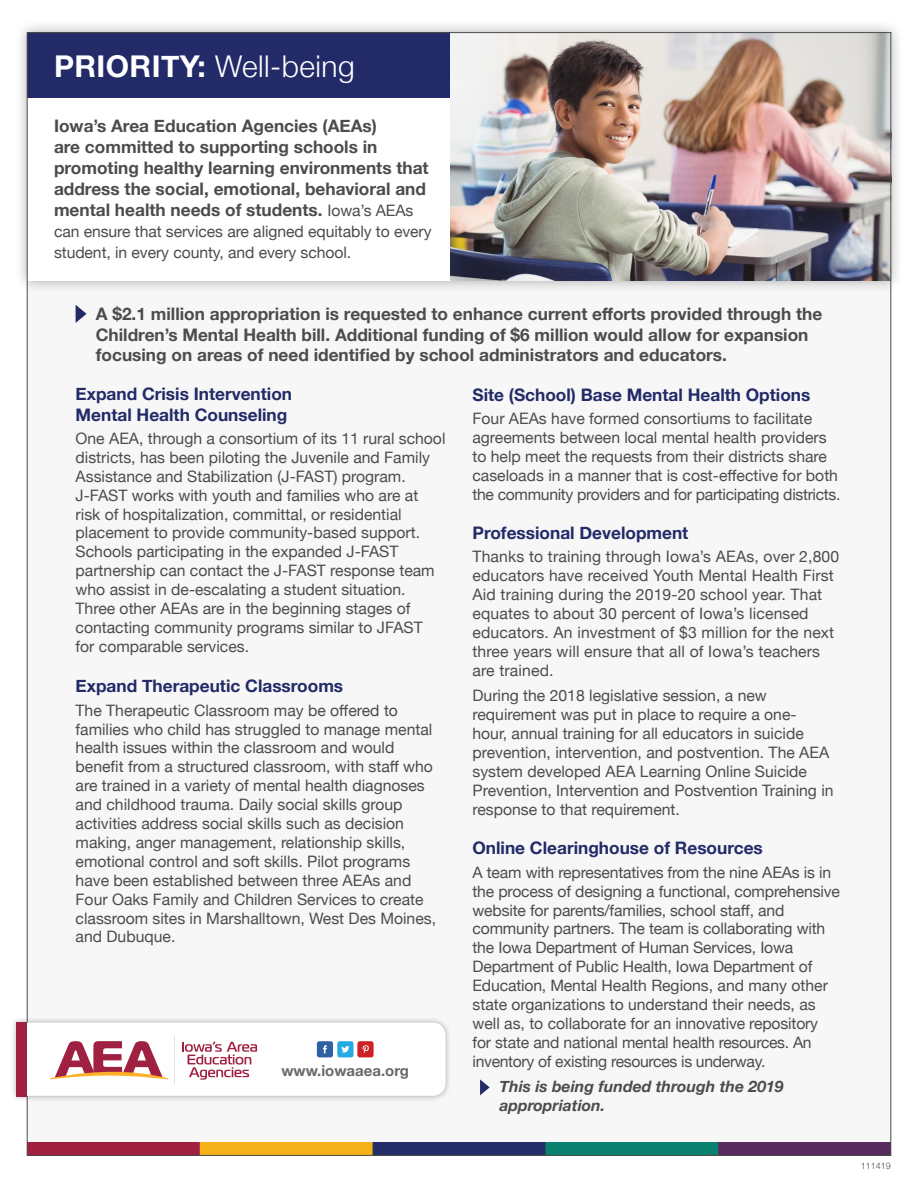
<style>
.page{position:relative;width:918px;height:1188px;background:#fff}
.page>*{position:absolute;margin:0;border:0;box-sizing:border-box;transform-origin:0 0}
.t1{font:300 30px "Helvetica Neue";letter-spacing:.015em;color:#fff}
.t2{font:700 17.25px/21px "Helvetica Neue";color:#4b4c4d}
.Heading_2{font:700 17.25px/20.7px "Helvetica Neue";color:#222a67}
.Body_copy{font:15.75px/18.9px "Helvetica Neue";color:#4b4c4d}
.Accent_bullet{font:italic 700 15.75px/18.9px "Helvetica Neue";color:#4b4c4d}
.Body_text{font:700 15px "Helvetica Neue";color:#69696c}
.t3{font:300 9px "Helvetica Neue";color:#4b4c4d}
.s1{font-weight:700}
.s2{font-weight:400;font-size:15.75px}
</style>
<div class="page">
<div style="left:27px;top:259px;width:864px;height:896px;background:#f7f7f8"></div>
<div style="left:15px;top:20px;width:889px;height:274px;background:#231f20;opacity:.35"></div>
<div style="left:27px;top:32px;width:424px;height:66px;background:#222a67"></div>
<div style="left:27px;top:98px;width:424px;height:183px;background:#fff"></div>
<img style="left:450px;top:34px;width:439px;height:247px">
<svg style="left:76px;top:305px;width:11px;height:18px"></svg>
<svg style="left:480px;top:1079px;width:10px;height:16px"></svg>
<img style="left:29px;top:1142px;width:860px;height:12px">
<div style="left:10px;top:1017px;width:441px;height:85px;background:#231f20;opacity:.35"></div>
<div style="left:16px;top:1022px;width:11px;height:75px;background:#a02041"></div>
<svg style="left:27px;top:1023px;width:419px;height:73px"></svg>
<p class="t1" style="left:54px;top:42px;width:302px"><span class="s1">PRIORITY:</span> Well-being</p>
<p class="t2" style="left:54px;top:116px;width:376px">Iowa’s Area Education Agencies (AEAs)<br>are committed to supporting schools in promoting healthy learning environments that address the social, emotional, behavioral and mental health needs of students. <span class="s2">Iowa’s AEAs</span></p>
<p class="Body_copy" style="left:54px;top:222px;width:379px;line-height:21px">can ensure that services are aligned equitably to every student, in every county, and every school.</p>
<p class="t2" style="left:96px;top:304px;width:728px">A $2.1 million appropriation is requested to enhance current efforts provided through the<br>Children’s Mental Health bill. Additional funding of $6 million would allow for expansion focusing on areas of need identified by school administrators and educators.</p>
<p class="Heading_2" style="left:472px;top:385px;width:339px">Site (School) Base Mental Health Options</p>
<p class="Body_copy" style="left:472px;top:410px;width:370px">Four AEAs have formed consortiums to facilitate agreements between local mental health providers to help meet the requests from their districts share caseloads in a manner that is cost-effective for both the community providers and for participating districts.</p>
<p class="Heading_2" style="left:472px;top:523px;width:217px">Professional Development</p>
<p class="Body_copy" style="left:472px;top:548px;width:368px">Thanks to training through Iowa’s AEAs, over 2,800 educators have received Youth Mental Health First Aid training during the 2019-20 school year. That equates to about 30 percent of Iowa’s licensed educators. An investment of $3 million for the next three years will ensure that all of Iowa’s teachers are trained.</p>
<p class="Body_copy" style="left:472px;top:687px;width:363px">During the 2018 legislative session, a new requirement was put in place to require a one&shy;hour, annual training for all educators in suicide prevention, intervention, and postvention. The AEA system developed AEA Learning Online Suicide Prevention, Intervention and Postvention Training in response to that requirement.</p>
<p class="Heading_2" style="left:472px;top:838px;width:292px">Online Clearinghouse of Resources</p>
<p class="Body_copy" style="left:472px;top:864px;width:369px">A team with representatives from the nine AEAs is in the process of designing a functional, comprehensive website for parents/families, school staff, and community partners. The team is collaborating with the Iowa Department of Human Services, Iowa Department of Public Health, Iowa Department of Education, Mental Health Regions, and many other state organizations to understand their needs, as well as, to collaborate for an innovative repository for state and national mental health resources. An inventory of existing resources is underway.</p>
<p class="Accent_bullet" style="left:500px;top:1078px;width:286px">This is being funded through the 2019 appropriation.</p>
<p class="Heading_2" style="left:76px;top:384px;width:218px">Expand Crisis Intervention<br>Mental Health Counseling</p>
<p class="Body_copy" style="left:76px;top:430px;width:371px">One AEA, through a consortium of its 11 rural school districts, has been piloting the Juvenile and Family Assistance and Stabilization (J-FAST) program.<br>J-FAST works with youth and families who are at risk of hospitalization, committal, or residential placement to provide community-based support.<br>Schools participating in the expanded J-FAST partnership can contact the J-FAST response team who assist in de-escalating a student situation.<br>Three other AEAs are in the beginning stages of contacting community programs similar to JFAST for comparable services.</p>
<p class="Heading_2" style="left:76px;top:676px;width:269px">Expand Therapeutic Classrooms</p>
<p class="Body_copy" style="left:76px;top:701px;width:362px">The Therapeutic Classroom may be offered to families who child has struggled to manage mental health issues within the classroom and would benefit from a structured classroom, with staff who are trained in a variety of mental health diagnoses and childhood trauma. Daily social skills group activities address social skills such as decision making, anger management, relationship skills, emotional control and soft skills. Pilot programs have been established between three AEAs and Four Oaks Family and Children Services to create classroom sites in Marshalltown, West Des Moines, and Dubuque.</p>
<p class="Body_text" style="left:281px;top:1059px;width:129px">www.iowaaea.org</p>
<p class="t3" style="left:861px;top:1158px;width:32px">111419</p>
</div>
